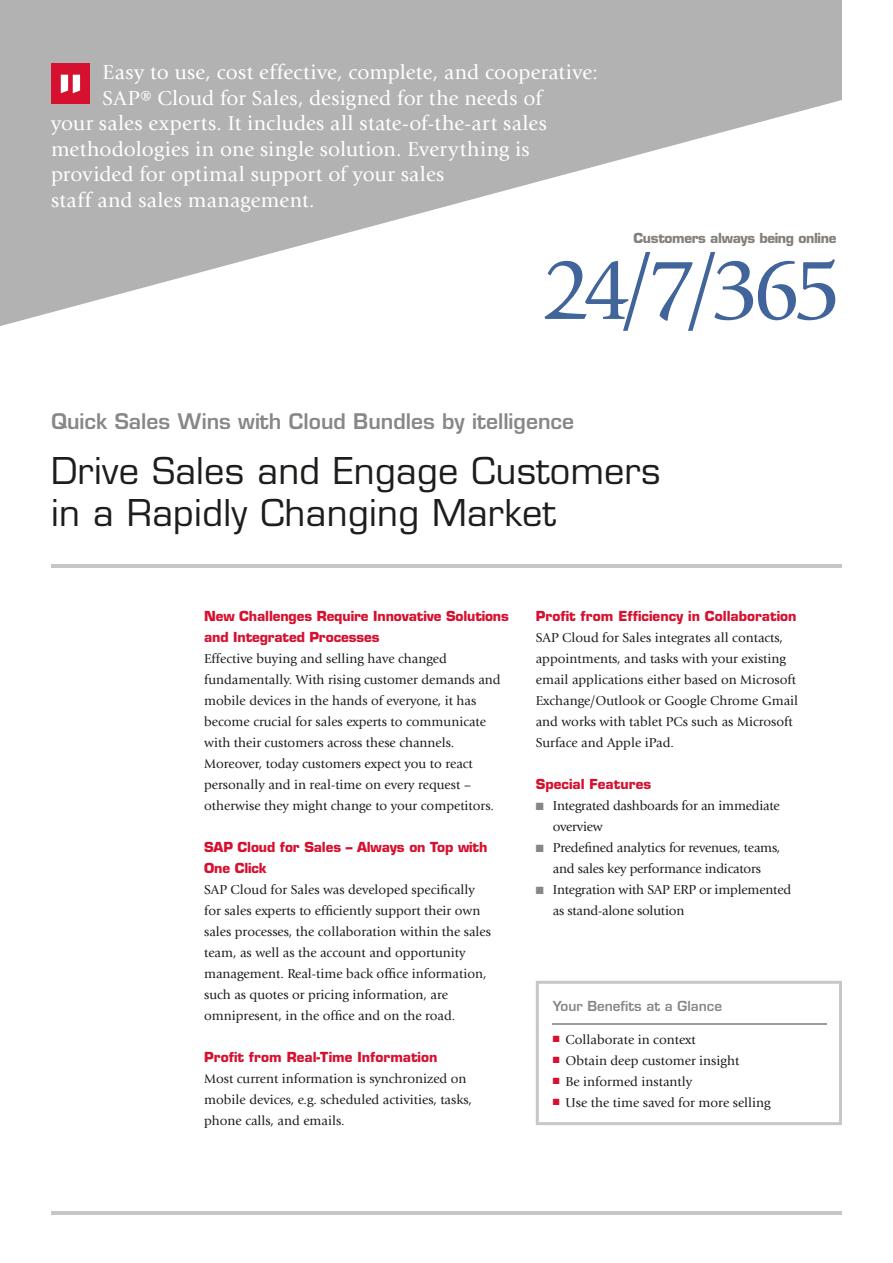
<style>
.page{position:relative;width:893px;height:1263px;background:#fff}
.page>*{position:absolute;margin:0;border:0;box-sizing:border-box;transform-origin:0 0}
.t1{font:90px "Giovanni LTCE";color:#41649a}
.t2{font:500 36px/42px "Eurostile LTCE";letter-spacing:.01em;color:#1d1d1b}
.t3{font:21px "Giovanni LTCE";letter-spacing:.01em;color:#fff}
.t4{font:600 21px "Eurostile LTCE";color:#878787}
.t5{font:13.5px/21px "Giovanni LTCE";color:#1d1d1b}
.t6{font:700 13.5px/21px "Eurostile LTCE";letter-spacing:-.01em;color:#d61130}
.t7{font:700 13.5px "Eurostile LTCE";letter-spacing:-.025em;color:#86807b}
.t8{font:600 13.5px "Eurostile LTCE";color:#878787}
.s1{font-size:82.5px}
.s2{color:#878787}
.s3{color:#d61130}
</style>
<div class="page">
<hr style="left:51px;top:565px;width:791px;height:3px;background:#c6c6c6">
<hr style="left:51px;top:1212px;width:791px;height:3px;background:#c6c6c6">
<svg style="left:0;top:0;width:842px;height:326px;fill:#b2b2b2"></svg>
<div style="left:51px;top:64px;width:39px;height:40px;background:#d61130"></div>
<svg style="left:61px;top:75px;width:19px;height:18px"></svg>
<svg style="left:536px;top:981px;width:306px;height:144px"></svg>
<hr style="left:553px;top:1023px;width:274px;height:1px;background:#9d9c9c">
<h3 class="t3" style="left:103px;top:61px;width:497px">Easy to use, cost effective, complete, and cooperative:</h3>
<h3 class="t3" style="left:103px;top:86px;width:441px">SAP® Cloud for Sales, designed for the needs of</h3>
<h3 class="t3" style="left:51px;top:112px;width:497px">your sales experts. It includes all state-of-the-art sales</h3>
<h3 class="t3" style="left:51px;top:137px;width:480px">methodologies in one single solution. Everything is</h3>
<h3 class="t3" style="left:51px;top:163px;width:395px">provided for optimal support of your sales</h3>
<h3 class="t3" style="left:51px;top:188px;width:265px">staff and sales management.</h3>
<p class="t7" style="left:633px;top:230px;width:205px">Customers always being online</p>
<h1 class="t1" style="left:541px;top:239px;width:303px">24<span class="s1">/</span>7<span class="s1">/</span>365</h1>
<h3 class="t4" style="left:51px;top:408px;width:525px">Quick Sales Wins with Cloud Bundles by itelligence</h3>
<h2 class="t2" style="left:51px;top:450px;width:611px">Drive Sales and Engage Customers in a Rapidly Changing Market</h2>
<p class="t6" style="left:204px;top:606px;width:306px">New Challenges Require Innovative Solutions and Integrated Processes</p>
<p class="t5" style="left:204px;top:648px;width:298px">Effective buying and selling have changed fundamentally. With rising customer demands and mobile devices in the hands of everyone, it has become crucial for sales experts to communicate with their customers across these channels.<br>Moreover, today customers expect you to react personally and in real-time on every request – otherwise they might change to your competitors.</p>
<p class="t6" style="left:204px;top:837px;width:285px">SAP Cloud for Sales – Always on Top with<br>One Click</p>
<p class="t5" style="left:204px;top:879px;width:288px">SAP Cloud for Sales was developed specifically for sales experts to efficiently support their own sales processes, the collaboration within the sales team, as well as the account and opportunity management. Real-time back office information, such as quotes or pricing information, are omnipresent, in the office and on the road.</p>
<p class="t6" style="left:204px;top:1047px;width:235px">Profit from Real-Time Information</p>
<p class="t5" style="left:204px;top:1068px;width:269px">Most current information is synchronized on mobile devices, e.g. scheduled activities, tasks, phone calls, and emails.</p>
<p class="t6" style="left:536px;top:606px;width:262px">Profit from Efficiency in Collaboration</p>
<p class="t5" style="left:536px;top:627px;width:264px">SAP Cloud for Sales integrates all contacts, appointments, and tasks with your existing email applications either based on Microsoft Exchange/Outlook or Google Chrome Gmail and works with tablet PCs such as Microsoft Surface and Apple iPad.</p>
<p class="t6" style="left:536px;top:774px;width:117px">Special Features</p>
<p class="t5" style="left:553px;top:795px;width:228px;text-indent:-17px"><span class="s2">■</span> Integrated dashboards for an immediate overview</p>
<p class="t5" style="left:536px;top:837px;width:246px;text-align:center"><span class="s2">■</span> Predefined analytics for revenues, teams, and sales key performance indicators</p>
<p class="t5" style="left:553px;top:879px;width:240px;text-indent:-17px"><span class="s2">■</span> Integration with SAP ERP or implemented as stand-alone solution</p>
<p class="t8" style="left:553px;top:997px;width:171px">Your Benefits at a Glance</p>
<p class="t5" style="left:553px;top:1029px;width:144px"><span class="s3">■</span> Collaborate in context</p>
<p class="t5" style="left:553px;top:1050px;width:188px"><span class="s3">■</span> Obtain deep customer insight</p>
<p class="t5" style="left:553px;top:1071px;width:141px"><span class="s3">■</span> Be informed instantly</p>
<p class="t5" style="left:553px;top:1092px;width:219px"><span class="s3">■</span> Use the time saved for more selling</p>
</div>
